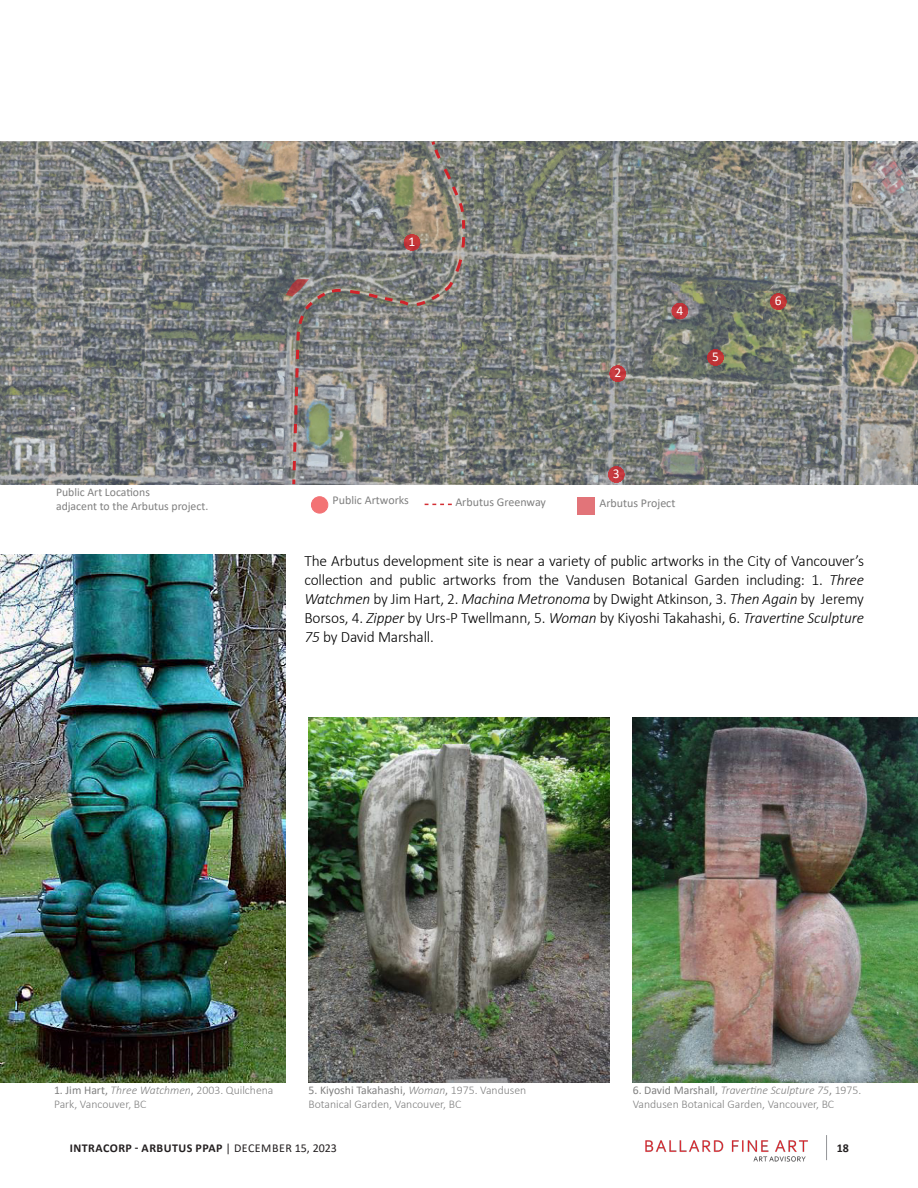
<style>
.page{position:relative;width:918px;height:1188px;background:#fff}
.page>*{position:absolute;margin:0;border:0;box-sizing:border-box;transform-origin:0 0}
.Body{font:300 15.75px/18.9px "Calibri";letter-spacing:-.01em;color:#000;text-align:justify}
.Image_Caption{font:13.5px "Calibri";color:#fff}
.Image_Caption-2{font:12px "Calibri";color:#808080}
.t1{font:700 12px "Calibri";letter-spacing:.04em;color:#231f20}
.Image_Caption-3{font:300 11.7px/14.1px "Calibri";color:#808080}
.Image_Caption-4{font:11.7px "Calibri";color:#808080}
.s1{font-style:italic}
.s2{font-weight:400}
</style>
<div class="page">
<img style="left:645px;top:1140px;width:163px;height:22px">
<svg style="left:826px;top:1135px;width:1px;height:25px"></svg>
<img style="left:0;top:142px;width:918px;height:342px">
<img style="left:0;top:555px;width:286px;height:527px">
<img style="left:309px;top:718px;width:301px;height:364px">
<img style="left:633px;top:718px;width:285px;height:364px">
<svg style="left:291px;top:141px;width:176px;height:344px;background:#868580"></svg>
<svg style="left:403px;top:234px;width:18px;height:17px"></svg>
<svg style="left:609px;top:365px;width:18px;height:18px"></svg>
<svg style="left:607px;top:466px;width:18px;height:17px"></svg>
<svg style="left:671px;top:302px;width:18px;height:18px"></svg>
<svg style="left:707px;top:349px;width:17px;height:17px"></svg>
<svg style="left:769px;top:293px;width:18px;height:17px"></svg>
<svg style="left:286px;top:279px;width:46px;height:23px"></svg>
<svg style="left:425px;top:504px;width:27px;height:1px"></svg>
<div style="left:311px;top:497px;width:17px;height:16px;background:#f37374;border-radius:50%"></div>
<div style="left:311px;top:496px;width:17px;height:17px;border:1px solid #eb1d23;border-radius:50%"></div>
<div style="left:577px;top:498px;width:18px;height:17px;background:#e27479"></div>
<p class="Image_Caption-4" style="left:56px;top:484px;width:95px">Public Art Locations</p>
<p class="Image_Caption-4" style="left:56px;top:498px;width:154px">adjacent to the Arbutus project.</p>
<p class="Image_Caption" style="left:409px;top:232px;width:8px">1</p>
<p class="Image_Caption" style="left:614px;top:363px;width:8px">2</p>
<p class="Image_Caption" style="left:676px;top:301px;width:8px">4</p>
<p class="Image_Caption" style="left:712px;top:347px;width:8px">5</p>
<p class="Image_Caption" style="left:613px;top:464px;width:8px">3</p>
<p class="Image_Caption-2" style="left:333px;top:491px;width:78px">Public Artworks</p>
<p class="Image_Caption-2" style="left:455px;top:493px;width:92px">Arbutus Greenway</p>
<p class="Image_Caption-2" style="left:600px;top:495px;width:77px">Arbutus Project</p>
<p class="Image_Caption" style="left:775px;top:291px;width:8px">6</p>
<p class="Body" style="left:304px;top:552px;width:561px">The Arbutus development site is near a variety of public artworks in the City of Vancouver’s collection and public artworks from the Vandusen Botanical Garden including: 1. <span class="s1">Three Watchmen</span> by Jim Hart, 2. <span class="s1">Machina Metronoma</span> by Dwight Atkinson, 3. <span class="s1">Then Again</span> by Jeremy Borsos, 4. <span class="s1">Zipper</span> by Urs-P Twellmann, 5. <span class="s1">Woman</span> by Kiyoshi Takahashi, 6. <span class="s1">Travertine Sculpture 75</span> by David Marshall.</p>
<p class="Image_Caption-3" style="left:54px;top:1083px;width:221px"><span class="s2">1. Jim Hart,</span> <span class="s1">Three Watchmen</span><span class="s2">,</span> 2003. Quilchena<br>Park, Vancouver, BC</p>
<p class="Image_Caption-3" style="left:309px;top:1083px;width:219px"><span class="s2">5. Kiyoshi Takahashi,</span> <span class="s1">Woman</span><span class="s2">,</span> 1975. Vandusen<br>Botanical Garden, Vancouver, BC</p>
<p class="Image_Caption-3" style="left:633px;top:1083px;width:230px"><span class="s2">6. David Marshall,</span> <span class="s1">Travertine Sculpture 75</span><span class="s2">,</span> 1975.<br>Vandusen Botanical Garden, Vancouver, BC</p>
<p class="t1" style="left:70px;top:1140px;width:269px">INTRACORP - ARBUTUS PPAP <span class="s2">| DECEMBER 15, 2023</span></p>
<p class="t1" style="left:837px;top:1140px;width:14px">18</p>
</div>
